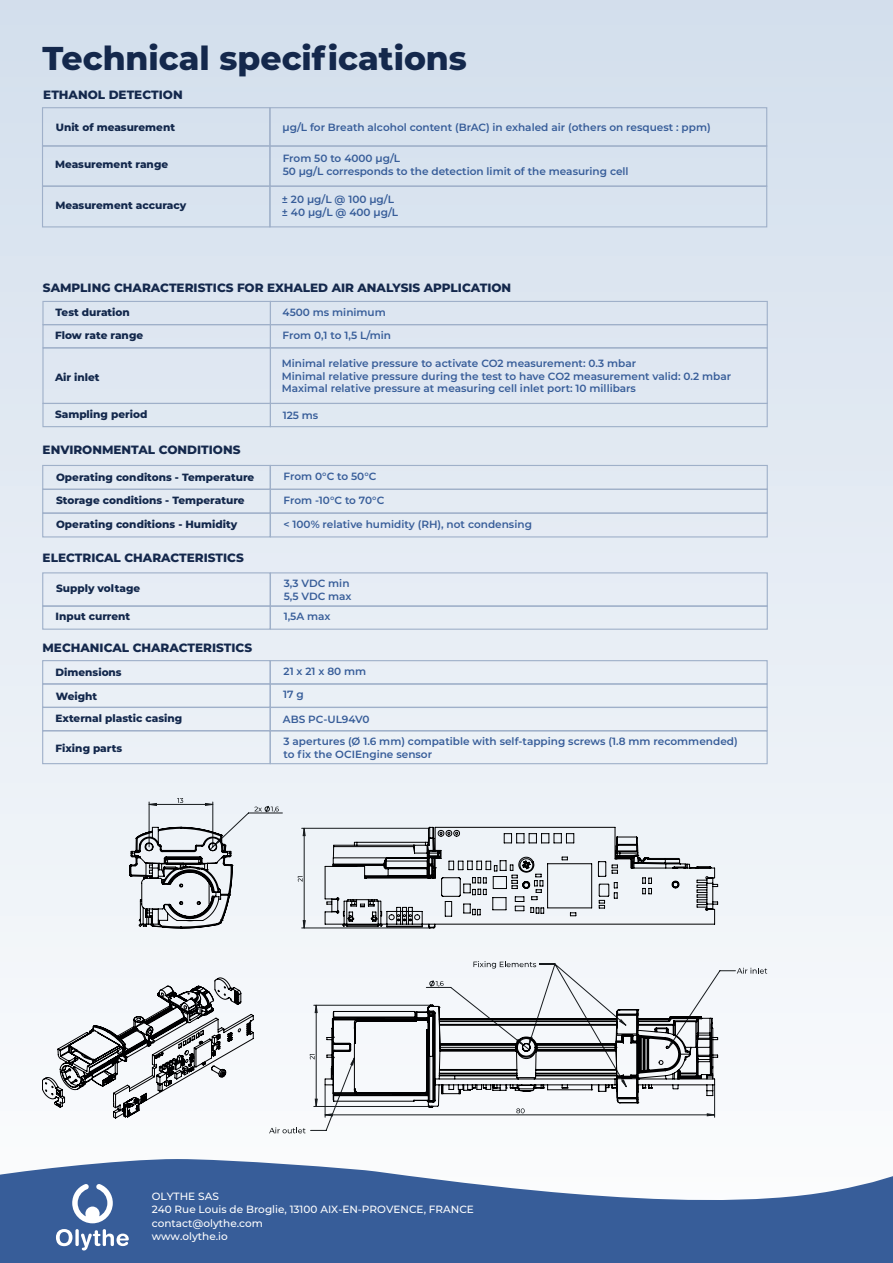
<style>
.page{position:relative;width:893px;height:1263px;background:#fff}
.page>*{position:absolute;margin:0;border:0;box-sizing:border-box;transform-origin:0 0}
.t1{font:800 33px "Montserrat";color:#14284c}
.t2{font:800 12px "Montserrat";color:#14284c}
.t3{font:600 10.5px/12.6px "Montserrat";color:#375d99}
.t4{font:800 10.5px "Montserrat";color:#13284c}
.t5{font:500 10.5px/13.5px "Montserrat";color:#fff}
</style>
<div class="page">
<div style="left:0;top:0;width:893px;height:1263px;background:linear-gradient(to bottom,#d2deec,#fdfdfe)"></div>
<div style="left:42px;top:301px;width:229px;height:24px;border:1px solid #9fb0c9"></div>
<div style="left:270px;top:301px;width:498px;height:24px;border:1px solid #9fb0c9"></div>
<div style="left:42px;top:324px;width:229px;height:24px;border:1px solid #9fb0c9"></div>
<div style="left:270px;top:324px;width:498px;height:24px;border:1px solid #9fb0c9"></div>
<div style="left:42px;top:347px;width:229px;height:57px;border:1px solid #9fb0c9"></div>
<div style="left:270px;top:347px;width:498px;height:57px;border:1px solid #9fb0c9"></div>
<div style="left:42px;top:403px;width:229px;height:24px;border:1px solid #9fb0c9"></div>
<div style="left:270px;top:403px;width:498px;height:24px;border:1px solid #9fb0c9"></div>
<div style="left:42px;top:660px;width:229px;height:24px;border:1px solid #9fb0c9"></div>
<div style="left:270px;top:660px;width:498px;height:24px;border:1px solid #9fb0c9"></div>
<div style="left:42px;top:683px;width:229px;height:25px;border:1px solid #9fb0c9"></div>
<div style="left:270px;top:683px;width:498px;height:25px;border:1px solid #9fb0c9"></div>
<div style="left:42px;top:707px;width:229px;height:24px;border:1px solid #9fb0c9"></div>
<div style="left:270px;top:707px;width:498px;height:24px;border:1px solid #9fb0c9"></div>
<div style="left:42px;top:730px;width:229px;height:34px;border:1px solid #9fb0c9"></div>
<div style="left:270px;top:730px;width:498px;height:34px;border:1px solid #9fb0c9"></div>
<div style="left:42px;top:465px;width:229px;height:25px;border:1px solid #9fb0c9"></div>
<div style="left:270px;top:465px;width:498px;height:25px;border:1px solid #9fb0c9"></div>
<div style="left:42px;top:489px;width:229px;height:25px;border:1px solid #9fb0c9"></div>
<div style="left:270px;top:489px;width:498px;height:25px;border:1px solid #9fb0c9"></div>
<div style="left:42px;top:512px;width:229px;height:25px;border:1px solid #9fb0c9"></div>
<div style="left:270px;top:512px;width:498px;height:25px;border:1px solid #9fb0c9"></div>
<div style="left:42px;top:572px;width:229px;height:35px;border:1px solid #9fb0c9"></div>
<div style="left:270px;top:572px;width:498px;height:35px;border:1px solid #9fb0c9"></div>
<div style="left:42px;top:605px;width:229px;height:25px;border:1px solid #9fb0c9"></div>
<div style="left:270px;top:605px;width:498px;height:25px;border:1px solid #9fb0c9"></div>
<div style="left:42px;top:107px;width:228px;height:40px;border:1px solid #9fb0c9"></div>
<div style="left:269px;top:107px;width:498px;height:40px;border:1px solid #9fb0c9"></div>
<div style="left:42px;top:145px;width:228px;height:42px;border:1px solid #9fb0c9"></div>
<div style="left:269px;top:145px;width:498px;height:42px;border:1px solid #9fb0c9"></div>
<div style="left:42px;top:186px;width:228px;height:41px;border:1px solid #9fb0c9"></div>
<div style="left:269px;top:186px;width:498px;height:41px;border:1px solid #9fb0c9"></div>
<svg style="left:0;top:1159px;width:893px;height:104px;fill:#375d99"></svg>
<svg style="left:72px;top:1184px;width:41px;height:39px"></svg>
<svg style="left:56px;top:1229px;width:16px;height:17px"></svg>
<svg style="left:75px;top:1229px;width:4px;height:17px"></svg>
<svg style="left:81px;top:1229px;width:48px;height:21px"></svg>
<svg style="left:473px;top:961px;width:63px;height:2px"></svg>
<svg style="left:737px;top:968px;width:30px;height:6px"></svg>
<svg style="left:269px;top:1127px;width:37px;height:6px"></svg>
<hr style="left:302px;top:828px;width:127px;height:1px;background:#171b1e">
<hr style="left:302px;top:928px;width:128px;height:1px;background:#171b1e">
<div style="left:310px;top:963px;width:426px;height:168px;background:#f4f7fa"></div>
<svg style="left:298px;top:828px;width:20px;height:279px"></svg>
<svg style="left:42px;top:977px;width:212px;height:141px"></svg>
<svg style="left:325px;top:827px;width:393px;height:101px"></svg>
<svg style="left:325px;top:1005px;width:393px;height:111px"></svg>
<svg style="left:130px;top:798px;width:153px;height:130px"></svg>
<h1 class="t1" style="left:43px;top:34px;width:426px">Technical specifications</h1>
<p class="t2" style="left:43px;top:86px;width:141px">ETHANOL DETECTION</p>
<p class="t4" style="left:56px;top:119px;width:121px">Unit of measurement</p>
<p class="t4" style="left:55px;top:156px;width:115px">Measurement range</p>
<p class="t4" style="left:55px;top:197px;width:132px">Measurement accuracy</p>
<p class="t3" style="left:282px;top:193px;width:118px">± 20 µg/L @ 100 µg/L ± 40 µg/L @ 400 µg/L</p>
<p class="t3" style="left:283px;top:120px;width:430px">µg/L for Breath alcohol content (BrAC) in exhaled air (others on resquest : ppm)</p>
<p class="t3" style="left:283px;top:152px;width:347px">From 50 to 4000 µg/L<br>50 µg/L corresponds to the detection limit of the measuring cell</p>
<p class="t2" style="left:43px;top:279px;width:470px">SAMPLING CHARACTERISTICS FOR EXHALED AIR ANALYSIS APPLICATION</p>
<p class="t4" style="left:56px;top:304px;width:76px">Test duration</p>
<p class="t3" style="left:283px;top:305px;width:105px">4500 ms minimum</p>
<p class="t4" style="left:55px;top:328px;width:90px">Flow rate range</p>
<p class="t3" style="left:283px;top:329px;width:110px">From 0,1 to 1,5 L/min</p>
<p class="t4" style="left:55px;top:369px;width:46px">Air inlet</p>
<p class="t4" style="left:55px;top:407px;width:94px">Sampling period</p>
<p class="t3" style="left:283px;top:408px;width:37px">125 ms</p>
<p class="t3" style="left:282px;top:357px;width:451px">Minimal relative pressure to activate CO2 measurement: 0.3 mbar<br>Minimal relative pressure during the test to have CO2 measurement valid: 0.2 mbar<br>Maximal relative pressure at measuring cell inlet port: 10 millibars</p>
<p class="t2" style="left:43px;top:441px;width:199px">ENVIRONMENTAL CONDITIONS</p>
<p class="t4" style="left:56px;top:469px;width:200px">Operating conditons - Temperature</p>
<p class="t3" style="left:283px;top:470px;width:95px">From 0°C to 50°C</p>
<p class="t4" style="left:56px;top:493px;width:190px">Storage conditions - Temperature</p>
<p class="t3" style="left:283px;top:493px;width:102px">From -10°C to 70°C</p>
<p class="t4" style="left:56px;top:517px;width:183px">Operating conditions - Humidity</p>
<p class="t3" style="left:283px;top:517px;width:250px">&lt; 100% relative humidity (RH), not condensing</p>
<p class="t2" style="left:43px;top:549px;width:203px">ELECTRICAL CHARACTERISTICS</p>
<p class="t4" style="left:56px;top:581px;width:86px">Supply voltage</p>
<p class="t3" style="left:284px;top:576px;width:69px">3,3 VDC min<br>5,5 VDC max</p>
<p class="t4" style="left:56px;top:609px;width:76px">Input current</p>
<p class="t3" style="left:284px;top:609px;width:48px">1,5A max</p>
<p class="t2" style="left:43px;top:639px;width:211px">MECHANICAL CHARACTERISTICS</p>
<p class="t4" style="left:56px;top:665px;width:68px">Dimensions</p>
<p class="t3" style="left:284px;top:665px;width:84px">21 x 21 x 80 mm</p>
<p class="t4" style="left:56px;top:688px;width:43px">Weight</p>
<p class="t3" style="left:283px;top:687px;width:22px">17 g</p>
<p class="t4" style="left:56px;top:711px;width:128px">External plastic casing</p>
<p class="t3" style="left:283px;top:712px;width:88px">ABS PC-UL94V0</p>
<p class="t4" style="left:56px;top:740px;width:68px">Fixing parts</p>
<p class="t3" style="left:284px;top:735px;width:456px">3 apertures (Ø 1.6 mm) compatible with self-tapping screws (1.8 mm recommended) to fix the OCIEngine sensor</p>
<p class="t5" style="left:152px;top:1189px;width:324px">OLYTHE SAS<br>240 Rue Louis de Broglie, 13100 AIX-EN-PROVENCE, FRANCE contact@olythe.com<br>www.olythe.io</p>
</div>
